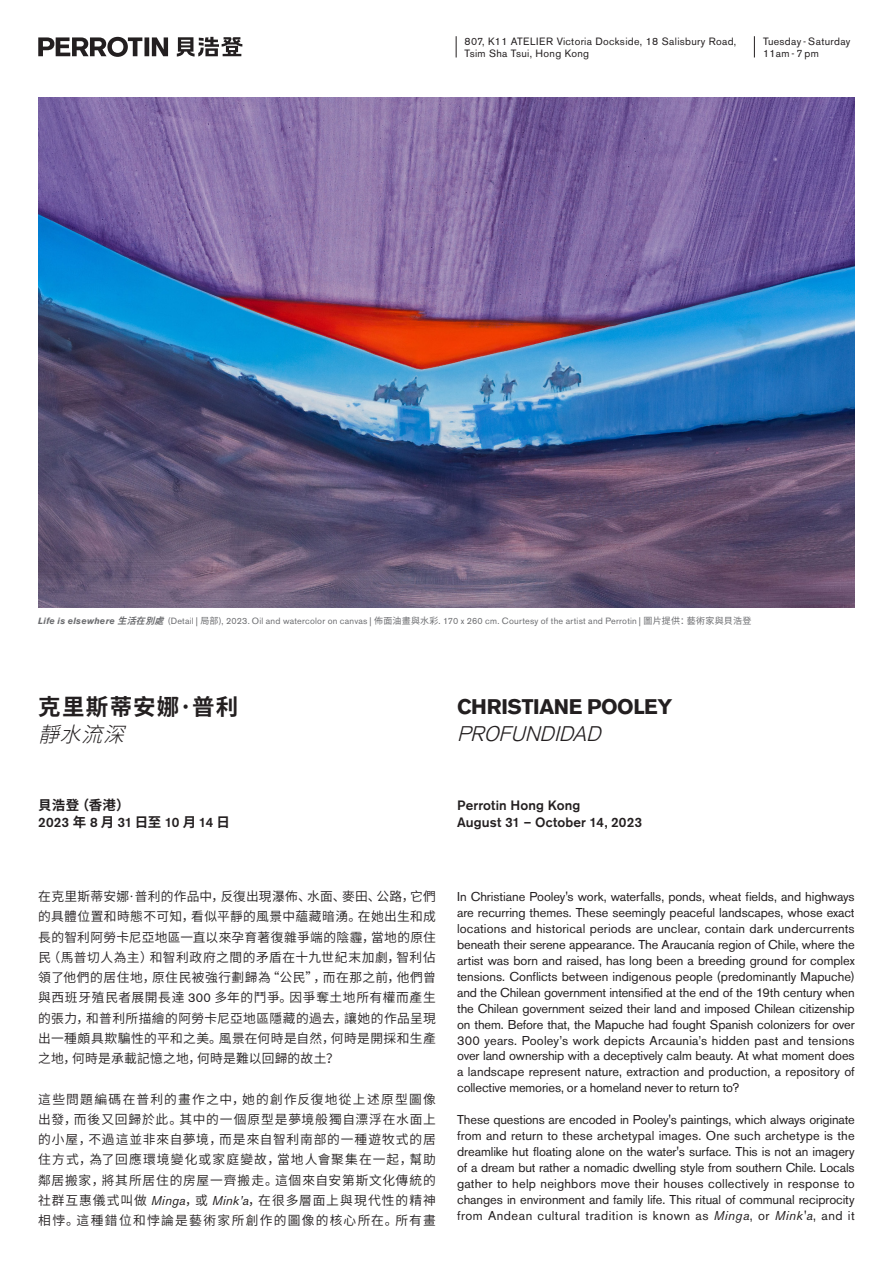
<style>
.page{position:relative;width:893px;height:1263px;background:#fff}
.page>*{position:absolute;margin:0;border:0;box-sizing:border-box;transform-origin:0 0}
.t1{font:700 22.5px "Noto Sans Hans";letter-spacing:.055em;color:#231f20}
.t2{font:700 21px "Akzidenz Grotesk BE";letter-spacing:-.015em;color:#231f20}
.t3{font:italic 300 21px "Akzidenz Grotesk BE";color:#231f20}
.t4{font:italic 300 21px "Noto Sans Hans";color:#231f20}
.t5{font:500 13.5px "Akzidenz Grotesk BE";letter-spacing:.01em;color:#231f20}
.t6{font:700 13.5px "Noto Sans Hans";color:#231f20}
.t7{font:12.75px/15.9px "Akzidenz Grotesk BE";letter-spacing:-.005em;color:#231f20;text-align:justify}
.t8{font:600 12.75px/20.2px "Noto Sans Hans";letter-spacing:.05em;color:#231f20;text-align:justify}
.t9{font:10.5px "Akzidenz Grotesk BE";letter-spacing:.03em;color:#231f20}
.t10{font:9px "Akzidenz Grotesk BE";letter-spacing:.025em;color:#6c6d70}
.s1{font-weight:700;font-style:italic}
.s2{font-family:"Noto Sans Hans";font-weight:700;font-style:italic}
.s3{font-family:"Noto Sans Hans"}
.s4{font-family:"Noto Sans Hans";font-weight:700}
.s5{font-family:"Akzidenz Grotesk BE";font-weight:400}
.s6{font-family:"Akzidenz Grotesk BE";font-weight:400;font-style:italic}
.s7{font-style:italic}
</style>
<div class="page">
<img style="left:38px;top:97px;width:817px;height:511px">
<svg style="left:456px;top:36px;width:1px;height:21px"></svg>
<svg style="left:754px;top:36px;width:1px;height:21px"></svg>
<svg style="left:38px;top:37px;width:204px;height:20px"></svg>
<p class="t9" style="left:465px;top:35px;width:273px">807, K11 ATELIER Victoria Dockside, 18 Salisbury Road,</p>
<p class="t9" style="left:465px;top:47px;width:126px">Tsim Sha Tsui, Hong Kong</p>
<p class="t9" style="left:763px;top:35px;width:89px">Tuesday - Saturday</p>
<p class="t9" style="left:763px;top:47px;width:57px">11am - 7 pm</p>
<p class="t10" style="left:38px;top:615px;width:715px"><span class="s1">Life is elsewhere</span> <span class="s2">生活在別處</span>(Detail | <span class="s3">局部</span>), 2023. Oil and watercolor on canvas | <span class="s3">佈面油畫與水彩</span>. 170 x 260 cm. Courtesy of the artist and Perrotin | <span class="s3">圖片提供：藝術家與貝浩登</span></p>
<p class="t1" style="left:38px;top:694px;width:202px">克里斯蒂安娜·普利</p>
<p class="t4" style="left:38px;top:723px;width:102px">靜水流深</p>
<p class="t6" style="left:38px;top:798px;width:93px">貝浩登（香港）</p>
<p class="t5" style="left:38px;top:813px;width:193px">2023<span class="s4">年</span>8<span class="s4">月</span>31<span class="s4">日至</span>10<span class="s4">月</span>14<span class="s4">日</span></p>
<p class="t2" style="left:457px;top:694px;width:217px">CHRISTIANE POOLEY</p>
<p class="t3" style="left:457px;top:721px;width:151px">PROFUNDIDAD</p>
<p class="t5" style="left:457px;top:797px;width:125px">Perrotin Hong Kong</p>
<p class="t5" style="left:457px;top:813px;width:186px">August 31 – October 14, 2023</p>
<p class="t8" style="left:38px;top:886px;width:399px">在克里斯蒂安娜·普利的作品中，反復出現瀑佈、水面、麥田、公路，它們的具體位置和時態不可知，看似平靜的風景中蘊藏暗湧。在她出生和成長的智利阿勞卡尼亞地區一直以來孕育著復雜爭端的陰霾，當地的原住民（馬普切人為主）和智利政府之間的矛盾在十九世紀末加劇，智利佔領了他們的居住地，原住民被強行劃歸為“公民”，而在那之前，他們曾與西班牙殖民者展開長達 <span class="s5">300</span> 多年的鬥爭。因爭奪土地所有權而產生的張力，和普利所描繪的阿勞卡尼亞地區隱藏的過去，讓她的作品呈現出一種頗具欺騙性的平和之美。風景在何時是自然，何時是開採和生產之地，何時是承載記憶之地，何時是難以回歸的故土？</p>
<p class="t8" style="left:38px;top:1089px;width:399px">這些問題編碼在普利的畫作之中，她的創作反復地從上述原型圖像出發，而後又回歸於此。其中的一個原型是夢境般獨自漂浮在水面上的小屋，不過這並非來自夢境，而是來自智利南部的一種遊牧式的居住方式，為了回應環境變化或家庭變故，當地人會聚集在一起，幫助鄰居搬家，將其所居住的房屋一齊搬走。這個來自安第斯文化傳統的社群互惠儀式叫做 <span class="s6">Minga</span>，或 <span class="s6">Mink’a</span>，在很多層面上與現代性的精神相悖。這種錯位和悖論是藝術家所創作的圖像的核心所在。所有畫</p>
<p class="t7" style="left:457px;top:888px;width:399px">In Christiane Pooley's work, waterfalls, ponds, wheat fields, and highways are recurring themes. These seemingly peaceful landscapes, whose exact locations and historical periods are unclear, contain dark undercurrents beneath their serene appearance. The Araucanía region of Chile, where the artist was born and raised, has long been a breeding ground for complex tensions. Conflicts between indigenous people (predominantly Mapuche) and the Chilean government intensified at the end of the 19th century when the Chilean government seized their land and imposed Chilean citizenship on them. Before that, the Mapuche had fought Spanish colonizers for over 300 years. Pooley’s work depicts Arcaunia’s hidden past and tensions over land ownership with a deceptively calm beauty. At what moment does a landscape represent nature, extraction and production, a repository of collective memories, or a homeland never to return to?</p>
<p class="t7" style="left:457px;top:1112px;width:399px">These questions are encoded in Pooley's paintings, which always originate from and return to these archetypal images. One such archetype is the dreamlike hut floating alone on the water's surface. This is not an imagery of a dream but rather a nomadic dwelling style from southern Chile. Locals gather to help neighbors move their houses collectively in response to changes in environment and family life. This ritual of communal reciprocity from Andean cultural tradition is known as <span class="s7">Minga</span>, or <span class="s7">Mink'a</span>, and it</p>
</div>
